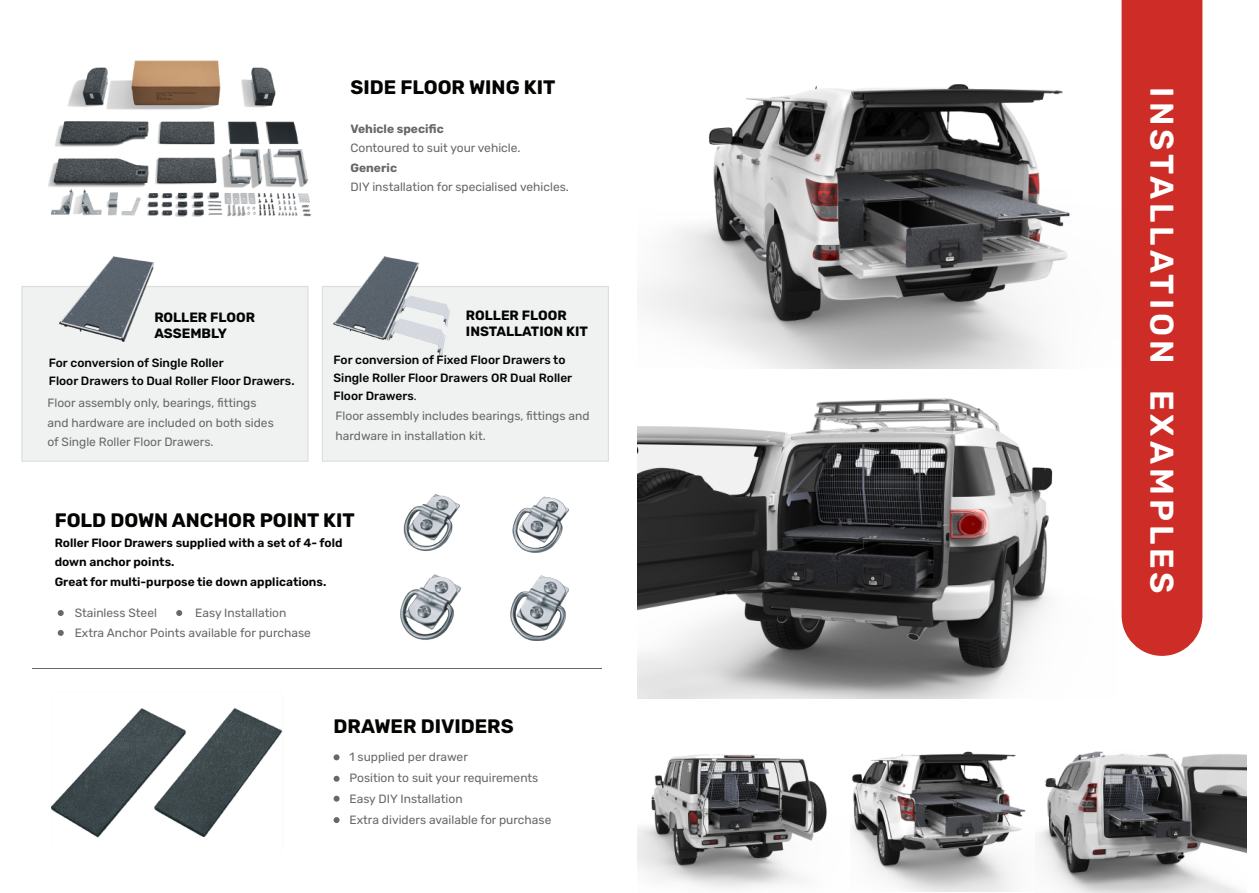
<style>
.page{position:relative;width:1259px;height:893px;background:#fff}
.page>*{position:absolute;margin:0;border:0;box-sizing:border-box;transform-origin:0 0}
.t1{font:600 32.85px "Rubik";letter-spacing:.12em;color:#fff}
.t2{font:700 19.5px "Rubik";color:#040503}
.t3{font:700 13.5px/15.6px "Rubik";color:#040503}
.t4{font:12px/19.5px "Rubik";color:#676868}
.t5{font:500 12px/18px "Rubik";color:#040503}
.t6{font:600 12px/19.5px "Rubik";color:#040503}
.t7{font:700 12px "Rubik";color:#676868}
.s1{font-family:"Koz Go Pr 6 N";font-weight:400}
</style>
<div class="page">
<img style="left:851px;top:751px;width:175px;height:141px">
<img style="left:637px;top:754px;width:190px;height:135px">
<img style="left:637px;top:368px;width:416px;height:330px">
<img style="left:642px;top:84px;width:428px;height:284px">
<div style="left:1121px;top:0;width:81px;height:656px;background:#ce2d27"></div>
<img style="left:1038px;top:751px;width:208px;height:141px">
<img style="left:48px;top:60px;width:263px;height:157px">
<div style="left:21px;top:286px;width:287px;height:176px;background:#f0f1f1;border:1px solid #ddd"></div>
<div style="left:322px;top:286px;width:287px;height:176px;background:#f0f1f1;border:1px solid #ddd"></div>
<img style="left:60px;top:257px;width:93px;height:85px">
<img style="left:334px;top:257px;width:115px;height:100px">
<img style="left:400px;top:495px;width:168px;height:146px">
<svg style="left:58px;top:610px;width:6px;height:6px"></svg>
<svg style="left:58px;top:630px;width:6px;height:6px"></svg>
<svg style="left:333px;top:754px;width:6px;height:6px"></svg>
<svg style="left:333px;top:776px;width:6px;height:6px"></svg>
<svg style="left:333px;top:796px;width:6px;height:6px"></svg>
<svg style="left:333px;top:817px;width:6px;height:6px"></svg>
<svg style="left:176px;top:610px;width:6px;height:6px"></svg>
<img style="left:52px;top:708px;width:231px;height:130px">
<hr style="left:32px;top:668px;width:570px;height:1px;background:#676868">
<h2 class="t2" style="left:350px;top:76px;width:206px">SIDE FLOOR WING KIT</h2>
<p class="t7" style="left:350px;top:122px;width:95px">Vehicle specific</p>
<p class="t4" style="left:350px;top:139px;width:172px">Contoured to suit your vehicle.</p>
<p class="t7" style="left:350px;top:161px;width:48px">Generic</p>
<p class="t4" style="left:350px;top:178px;width:220px">DIY installation for specialised vehicles.</p>
<p class="t3" style="left:154px;top:310px;width:102px">ROLLER FLOOR<br>ASSEMBLY</p>
<p class="t3" style="left:466px;top:308px;width:123px">ROLLER FLOOR<br>INSTALLATION KIT</p>
<p class="t5" style="left:49px;top:354px;width:247px">For conversion of Single Roller<br>Floor Drawers to Dual Roller Floor Drawers.</p>
<p class="t4" style="left:47px;top:394px;width:228px">Floor assembly only, bearings, fittings and hardware are included on both sides of Single Roller Floor Drawers.</p>
<p class="t5" style="left:333px;top:351px;width:240px">For conversion of Fixed Floor Drawers to<br>Single Roller Floor Drawers OR Dual Roller<br>Floor Drawers<span class="s1">.</span></p>
<p class="t4" style="left:335px;top:407px;width:255px">Floor assembly includes bearings, fittings and hardware in installation kit.</p>
<h2 class="t2" style="left:55px;top:509px;width:301px">FOLD DOWN ANCHOR POINT KIT</h2>
<p class="t6" style="left:55px;top:533px;width:289px">Roller Floor Drawers supplied with a set of 4- fold down anchor points.<br>Great for multi-purpose tie down applications.</p>
<p class="t4" style="left:75px;top:603px;width:84px">Stainless Steel</p>
<p class="t4" style="left:75px;top:603px;width:238px;text-indent:121px">Easy Installation<br>Extra Anchor Points available for purchase</p>
<h2 class="t2" style="left:333px;top:715px;width:182px">DRAWER DIVIDERS</h2>
<p class="t4" style="left:349px;top:746px;width:203px;line-height:21px">1 supplied per drawer<br>Position to suit your requirements<br>Easy DIY Installation<br>Extra dividers available for purchase</p>
<h1 class="t1" style="left:1180px;top:87px;width:508px;rotate:90deg">INSTALLATION EXAMPLES</h1>
</div>
